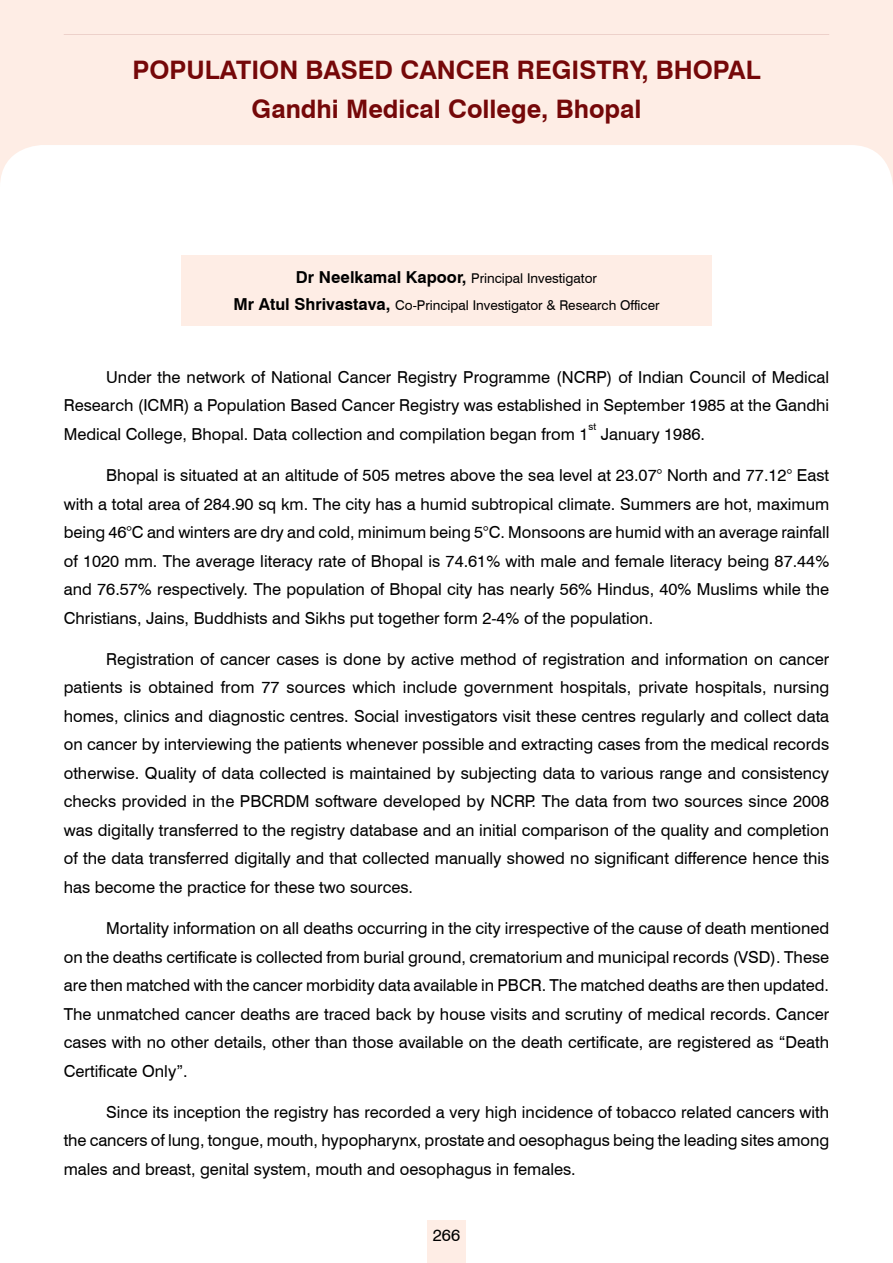
<style>
.page{position:relative;width:893px;height:1263px;background:#fff}
.page>*{position:absolute;margin:0;border:0;box-sizing:border-box;transform-origin:0 0}
.t1{font:700 25.5px/39.2px "Swiss 721 BT";color:#750809;text-align:center}
.t2{font:16.5px/28.5px "Swiss 721 BT";color:#000;text-align:justify}
.t3{font:13.5px/27px "Swiss 721 BT";color:#000;text-align:center}
.t4{font:9.9px "Swiss 721 BT";color:#000}
.s1{font-weight:700;font-size:16.5px}
</style>
<div class="page">
<div style="left:0;top:0;width:893px;height:211px;background:#feede5"></div>
<div style="left:0;top:145px;width:893px;height:1118px;background:#fff;border-radius:43px"></div>
<div style="left:427px;top:1220px;width:39px;height:43px;background:#feede5"></div>
<div style="left:181px;top:255px;width:531px;height:70px;background:#feede5"></div>
<h1 class="t1" style="left:132px;top:50px;width:630px">POPULATION BASED CANCER REGISTRY, BHOPAL<br>Gandhi Medical College, Bhopal</h1>
<p class="t3" style="left:233px;top:265px;width:428px"><span class="s1">Dr Neelkamal Kapoor,</span> Principal Investigator<br><span class="s1">Mr Atul Shrivastava,</span> Co-Principal Investigator &amp; Research Officer</p>
<p class="t2" style="left:64px;top:363px;width:767px;text-indent:43px">Under the network of National Cancer Registry Programme (NCRP) of Indian Council of Medical Research (ICMR) a Population Based Cancer Registry was established in September 1985 at the Gandhi Medical College, Bhopal. Data collection and compilation began from 1</p>
<p class="t4" style="left:589px;top:420px;width:9px">st</p>
<p class="t2" style="left:601px;top:420px;width:106px">January 1986.</p>
<p class="t2" style="left:64px;top:461px;width:767px;text-indent:43px">Bhopal is situated at an altitude of 505 metres above the sea level at 23.07° North and 77.12° East with a total area of 284.90 sq km. The city has a humid subtropical climate. Summers are hot, maximum being 46°C and winters are dry and cold, minimum being 5°C. Monsoons are humid with an average rainfall of 1020 mm. The average literacy rate of Bhopal is 74.61% with male and female literacy being 87.44% and 76.57% respectively. The population of Bhopal city has nearly 56% Hindus, 40% Muslims while the Christians, Jains, Buddhists and Sikhs put together form 2-4% of the population.</p>
<p class="t2" style="left:64px;top:645px;width:767px;text-indent:43px">Registration of cancer cases is done by active method of registration and information on cancer patients is obtained from 77 sources which include government hospitals, private hospitals, nursing homes, clinics and diagnostic centres. Social investigators visit these centres regularly and collect data on cancer by interviewing the patients whenever possible and extracting cases from the medical records otherwise. Quality of data collected is maintained by subjecting data to various range and consistency checks provided in the PBCRDM software developed by NCRP. The data from two sources since 2008 was digitally transferred to the registry database and an initial comparison of the quality and completion of the data transferred digitally and that collected manually showed no significant difference hence this has become the practice for these two sources.</p>
<p class="t2" style="left:64px;top:914px;width:767px;text-indent:43px">Mortality information on all deaths occurring in the city irrespective of the cause of death mentioned on the deaths certificate is collected from burial ground, crematorium and municipal records (VSD). These are then matched with the cancer morbidity data available in PBCR. The matched deaths are then updated.<br>The unmatched cancer deaths are traced back by house visits and scrutiny of medical records. Cancer cases with no other details, other than those available on the death certificate, are registered as “Death Certificate Only”.</p>
<p class="t2" style="left:64px;top:1098px;width:767px;text-indent:43px">Since its inception the registry has recorded a very high incidence of tobacco related cancers with the cancers of lung, tongue, mouth, hypopharynx, prostate and oesophagus being the leading sites among males and breast, genital system, mouth and oesophagus in females.</p>
<p class="t2" style="left:433px;top:1221px;width:29px">266</p>
</div>
